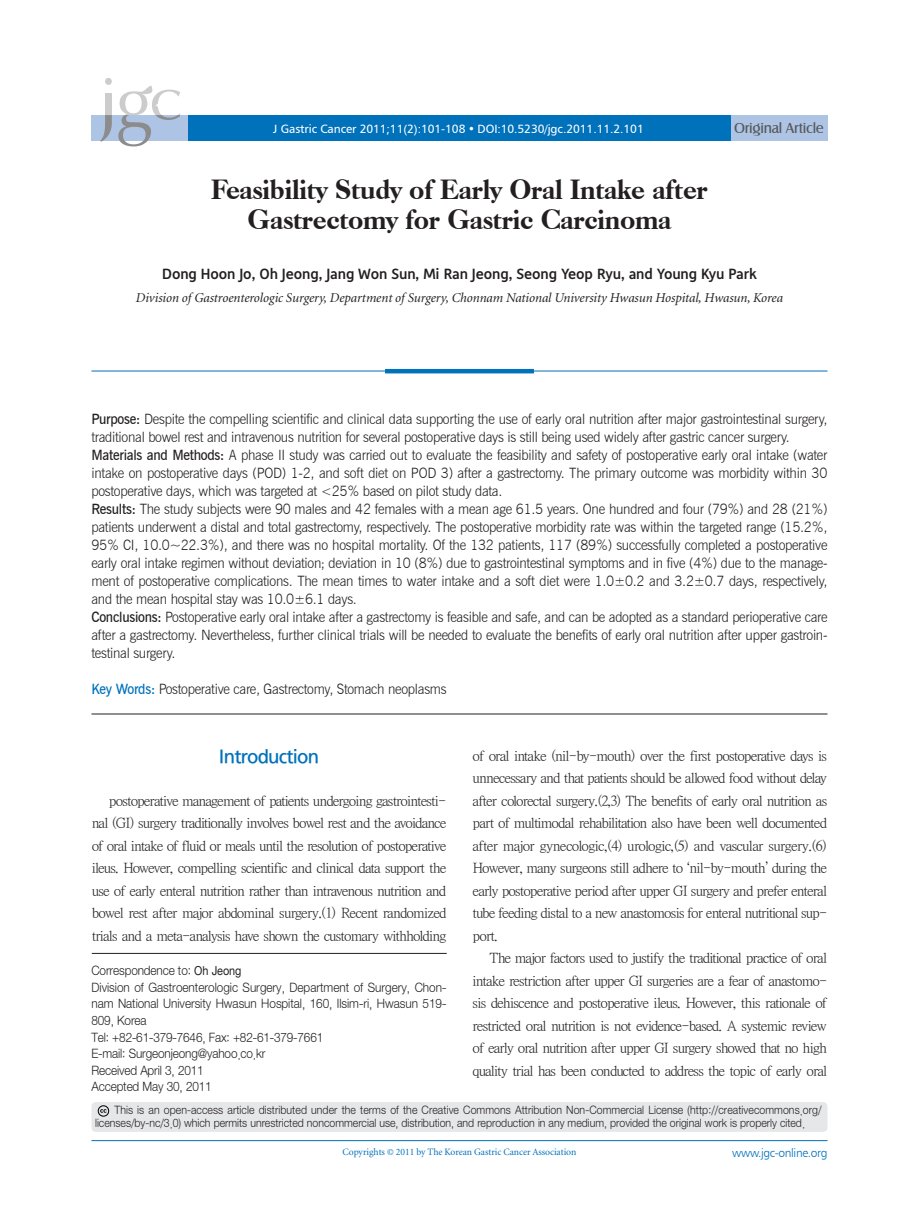
<style>
.page{position:relative;width:919px;height:1217px;background:#fff}
.page>*{position:absolute;margin:0;border:0;box-sizing:border-box;transform-origin:0 0}
.영문제목{font:800 27px/30px "Caslon Old Face BT";letter-spacing:-.01em;color:#231f20;text-align:center}
.서론{font:18.75px "Rix J Go M";letter-spacing:-.04em;color:#0071bb}
.영문이름{font:500 15px "Depot";letter-spacing:-.005em;color:#231f20}
.원저__증례{font:15px "Castle T";letter-spacing:-.02em;color:#57585a}
.영문초록{font:300 14.25px/18px "News Gothic BT";letter-spacing:-.02em;color:#231f20;text-align:justify;scale:.95 1}
.본문_바탕글{font:14.25px/22.5px "Y Mj O42";letter-spacing:-.1em;color:#231f20;text-align:justify}
.영문소속{font:italic 13.5px "Minion";letter-spacing:-.005em;color:#231f20}
.교신저자{font:12.75px/16.5px "Sand Jg";letter-spacing:-.01em;color:#231f20;text-align:justify;scale:.95 1}
.원저__증례-2{font:12px "Humanist 777 BT Roman B";letter-spacing:-.005em;color:#fff}
.t1{font:12px "Humanist 777 BT Light B";letter-spacing:-.03em;color:#0071bb}
.cc문구{font:11.4px/12.5px "Sand Jg";color:#231f20;scale:.95 1}
.영문소속-2{font:9.75px "Minion";letter-spacing:-.005em;color:#0071bb}
.s1{font-weight:600}
.s2{font-weight:600;color:#0071bb}
.s3{font-family:"Batang"}
.s4{font-family:"Sand Tg"}
</style>
<div class="page">
<div style="left:91px;top:115px;width:639px;height:26px;background:#0071bb"></div>
<div style="left:91px;top:115px;width:97px;height:26px;background:#adc4e5"></div>
<div style="left:730px;top:115px;width:97px;height:26px;background:#adc4e5"></div>
<svg style="left:105px;top:78px;width:7px;height:7px"></svg>
<div style="left:105px;top:93px;width:7px;height:22px;background:#ccc"></div>
<svg style="left:118px;top:86px;width:62px;height:60px"></svg>
<svg style="left:100px;top:115px;width:12px;height:27px"></svg>
<hr style="left:91px;top:370px;width:736px;height:1px;background:#0071bb">
<hr style="left:385px;top:369px;width:149px;height:4px;background:#0071bb">
<hr style="left:91px;top:713px;width:736px;height:1px;background:#231f20">
<hr style="left:92px;top:952px;width:354px;height:1px;background:#231f20">
<div style="left:91px;top:1101px;width:736px;height:30px;background:#e6e7e9;border-radius:4px"></div>
<svg style="left:97px;top:1105px;width:13px;height:12px"></svg>
<hr style="left:91px;top:1139px;width:736px;height:1px;background:#0071bb">
<p class="원저__증례-2" style="left:273px;top:121px;width:372px">J Gastric Cancer 2011;11(2):101-108 • DOI:10.5230/jgc.2011.11.2.101</p>
<p class="원저__증례" style="left:734px;top:120px;width:91px">Original Article</p>
<p class="영문제목" style="left:211px;top:174px;width:498px">Feasibility Study of Early Oral Intake after<br>Gastrectomy for Gastric Carcinoma</p>
<p class="영문이름" style="left:162px;top:264px;width:596px">Dong Hoon Jo, Oh Jeong, Jang Won Sun, Mi Ran Jeong, Seong Yeop Ryu, and Young Kyu Park</p>
<p class="영문소속" style="left:136px;top:291px;width:648px">Division of Gastroenterologic Surgery, Department of Surgery, Chonnam National University Hwasun Hospital, Hwasun, Korea</p>
<p class="영문초록" style="left:91px;top:410px;width:776px"><span class="s1">Purpose:</span> Despite the compelling scientific and clinical data supporting the use of early oral nutrition after major gastrointestinal surgery, traditional bowel rest and intravenous nutrition for several postoperative days is still being used widely after gastric cancer surgery.</p>
<p class="영문초록" style="left:91px;top:446px;width:776px"><span class="s1">Materials and Methods:</span> A phase II study was carried out to evaluate the feasibility and safety of postoperative early oral intake (water intake on postoperative days (POD) 1-2, and soft diet on POD 3) after a gastrectomy. The primary outcome was morbidity within 30 postoperative days, which was targeted at &lt;25% based on pilot study data.</p>
<p class="영문초록" style="left:91px;top:500px;width:776px"><span class="s1">Results:</span> The study subjects were 90 males and 42 females with a mean age 61.5 years. One hundred and four (79%) and 28 (21%) patients underwent a distal and total gastrectomy, respectively. The postoperative morbidity rate was within the targeted range (15.2%, 95% CI, 10.0~22.3%), and there was no hospital mortality. Of the 132 patients, 117 (89%) successfully completed a postoperative early oral intake regimen without deviation; deviation in 10 (8%) due to gastrointestinal symptoms and in five (4%) due to the manage&shy;ment of postoperative complications. The mean times to water intake and a soft diet were 1.0±0.2 and 3.2±0.7 days, respectively, and the mean hospital stay was 10.0±6.1 days.</p>
<p class="영문초록" style="left:91px;top:608px;width:776px"><span class="s1">Conclusions:</span> Postoperative early oral intake after a gastrectomy is feasible and safe, and can be adopted as a standard perioperative care after a gastrectomy. Nevertheless, further clinical trials will be needed to evaluate the benefits of early oral nutrition after upper gastroin&shy;testinal surgery.</p>
<p class="영문초록" style="left:91px;top:680px;width:375px"><span class="s2">Key Words:</span> Postoperative care, Gastrectomy, Stomach neoplasms</p>
<p class="본문_바탕글" style="left:472px;top:744px;width:357px">of oral intake (nil-by-mouth) over the first postoperative days is unnecessary and that patients should be allowed food without delay after colorectal surgery.(2,3) The benefits of early oral nutrition as part of multimodal rehabilitation also have been well documented after major gynecologic,(4) urologic,(5) and vascular surgery.(6)<br>However, many surgeons still adhere to <span class="s3">‘</span>nil-by-mouth<span class="s3">’</span> during the early postoperative period after upper GI surgery and prefer enteral tube feeding distal to a new anastomosis for enteral nutritional sup&shy;port.</p>
<p class="본문_바탕글" style="left:472px;top:947px;width:357px;text-indent:17px">The major factors used to justify the traditional practice of oral intake restriction after upper GI surgeries are a fear of anastomo&shy;sis dehiscence and postoperative ileus. However, this rationale of restricted oral nutrition is not evidence-based. A systemic review of early oral nutrition after upper GI surgery showed that no high quality trial has been conducted to address the topic of early oral</p>
<p class="cc문구" style="left:95px;top:1104px;width:766px;text-indent:19px">This is an open-access article distributed under the terms of the Creative Commons Attribution Non-Commercial License (http://creativecommons.org/ licenses/by-nc/3.0) which permits unrestricted noncommercial use, distribution, and reproduction in any medium, provided the original work is properly cited.</p>
<p class="영문소속-2" style="left:342px;top:1147px;width:235px">Copyrights © 2011 by The Korean Gastric Cancer Association</p>
<p class="t1" style="left:732px;top:1145px;width:97px">www.jgc-online.org</p>
<p class="서론" style="left:219px;top:746px;width:102px">Introduction</p>
<p class="본문_바탕글" style="left:91px;top:789px;width:357px;text-indent:17px">postoperative management of patients undergoing gastrointesti&shy;nal (GI) surgery traditionally involves bowel rest and the avoidance of oral intake of fluid or meals until the resolution of postoperative ileus. However, compelling scientific and clinical data support the use of early enteral nutrition rather than intravenous nutrition and bowel rest after major abdominal surgery.(1) Recent randomized trials and a meta-analysis have shown the customary withholding</p>
<p class="교신저자" style="left:91px;top:963px;width:159px">Correspondence to: <span class="s4">Oh Jeong</span></p>
<p class="교신저자" style="left:91px;top:979px;width:375px">Division of Gastroenterologic Surgery, Department of Surgery, Chon&shy;nam National University Hwasun Hospital, 160, Ilsim-ri, Hwasun 519- 809, Korea</p>
<p class="교신저자" style="left:91px;top:1029px;width:245px">Tel: +82-61-379-7646, Fax: +82-61-379-7661</p>
<p class="교신저자" style="left:91px;top:1045px;width:185px">E-mail: Surgeonjeong@yahoo.co.kr</p>
<p class="교신저자" style="left:91px;top:1062px;width:120px">Received April 3, 2011</p>
<p class="교신저자" style="left:91px;top:1078px;width:128px">Accepted May 30, 2011</p>
</div>
